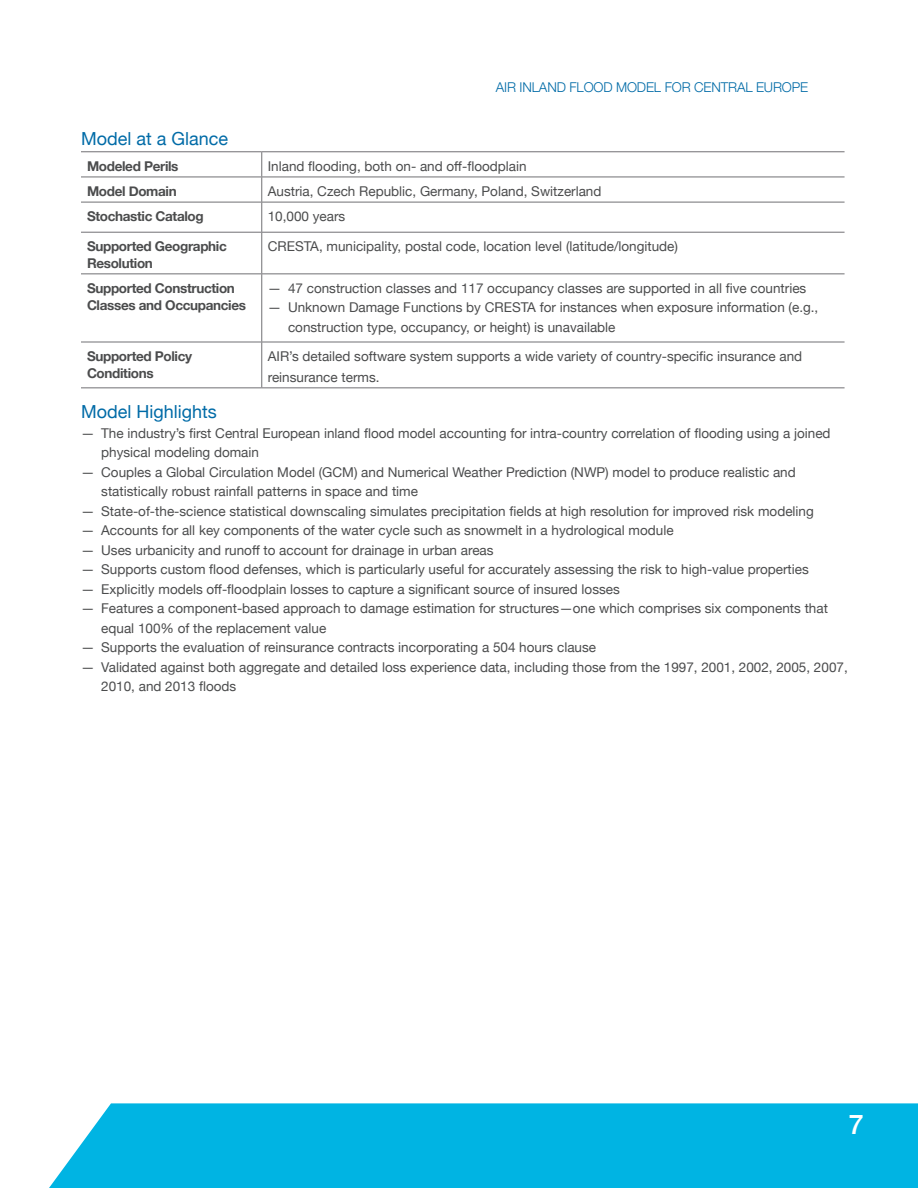
<style>
.page{position:relative;width:918px;height:1188px;background:#fff}
.page>*{position:absolute;margin:0;border:0;box-sizing:border-box;transform-origin:0 0}
.t1{font:500 27px "Helvetica Neue";color:#fff}
.t2{font:18px "Helvetica Neue";color:#006ba7}
.t3{font:13.5px/19.5px "Helvetica Neue";color:#4b4c4d}
.t4{font:700 13.5px/16.5px "Helvetica Neue";letter-spacing:-.025em;color:#4b4c4d}
.t5{font:300 13.5px "Helvetica Neue";letter-spacing:-.01em;color:#006ba7}
</style>
<div class="page">
<div style="left:49px;top:1103px;width:869px;height:85px;background:#00b4e3"></div>
<hr style="left:81px;top:151px;width:181px;height:1px;background:#717074">
<hr style="left:262px;top:151px;width:583px;height:1px;background:#717074">
<hr style="left:81px;top:177px;width:181px;height:1px;background:#717074">
<hr style="left:262px;top:177px;width:583px;height:1px;background:#717074">
<svg style="left:261px;top:152px;width:1px;height:50px"></svg>
<hr style="left:81px;top:202px;width:181px;height:1px;background:#717074">
<hr style="left:262px;top:202px;width:583px;height:1px;background:#717074">
<hr style="left:261px;top:202px;width:1px;height:30px;background:#717074">
<hr style="left:81px;top:232px;width:181px;height:1px;background:#717074">
<hr style="left:262px;top:232px;width:583px;height:1px;background:#717074">
<hr style="left:261px;top:233px;width:1px;height:40px;background:#717074">
<hr style="left:81px;top:273px;width:181px;height:1px;background:#717074">
<hr style="left:262px;top:273px;width:583px;height:1px;background:#717074">
<hr style="left:261px;top:274px;width:1px;height:68px;background:#717074">
<hr style="left:81px;top:342px;width:181px;height:1px;background:#717074">
<hr style="left:262px;top:342px;width:583px;height:1px;background:#717074">
<hr style="left:261px;top:342px;width:1px;height:45px;background:#717074">
<hr style="left:81px;top:387px;width:181px;height:1px;background:#717074">
<hr style="left:262px;top:387px;width:583px;height:1px;background:#717074">
<p class="t5" style="left:496px;top:77px;width:314px">AIR INLAND FLOOD MODEL FOR CENTRAL EUROPE</p>
<h2 class="t2" style="left:81px;top:126px;width:149px">Model at a Glance</h2>
<p class="t4" style="left:87px;top:158px;width:93px">Modeled Perils</p>
<p class="t3" style="left:268px;top:157px;width:260px">Inland flooding, both on- and off-floodplain</p>
<p class="t4" style="left:87px;top:183px;width:91px">Model Domain</p>
<p class="t3" style="left:268px;top:182px;width:335px">Austria, Czech Republic, Germany, Poland, Switzerland</p>
<p class="t4" style="left:87px;top:209px;width:118px">Stochastic Catalog</p>
<p class="t3" style="left:268px;top:207px;width:79px">10,000 years</p>
<p class="t4" style="left:87px;top:239px;width:141px">Supported Geographic<br>Resolution</p>
<p class="t3" style="left:268px;top:237px;width:412px">CRESTA, municipality, postal code, location level (latitude/longitude)</p>
<p class="t4" style="left:87px;top:280px;width:161px">Supported Construction<br>Classes and Occupancies</p>
<p class="t3" style="left:268px;top:279px;width:540px">— 47 construction classes and 117 occupancy classes are supported in all five countries</p>
<p class="t3" style="left:288px;top:298px;width:532px;text-indent:-20px">— Unknown Damage Functions by CRESTA for instances when exposure information (e.g., construction type, occupancy, or height) is unavailable</p>
<p class="t4" style="left:87px;top:348px;width:107px">Supported Policy<br>Conditions</p>
<p class="t3" style="left:268px;top:346px;width:536px;line-height:21px">AIR’s detailed software system supports a wide variety of country-specific insurance and reinsurance terms.</p>
<h2 class="t2" style="left:81px;top:399px;width:137px">Model Highlights</h2>
<p class="t3" style="left:101px;top:424px;width:731px;text-indent:-20px">— The industry’s first Central European inland flood model accounting for intra-country correlation of flooding using a joined physical modeling domain</p>
<p class="t3" style="left:101px;top:463px;width:696px;text-indent:-20px">— Couples a Global Circulation Model (GCM) and Numerical Weather Prediction (NWP) model to produce realistic and statistically robust rainfall patterns in space and time</p>
<p class="t3" style="left:81px;top:502px;width:734px">— State-of-the-science statistical downscaling simulates precipitation fields at high resolution for improved risk modeling</p>
<p class="t3" style="left:81px;top:521px;width:594px">— Accounts for all key components of the water cycle such as snowmelt in a hydrological module</p>
<p class="t3" style="left:81px;top:541px;width:414px">— Uses urbanicity and runoff to account for drainage in urban areas</p>
<p class="t3" style="left:81px;top:560px;width:729px">— Supports custom flood defenses, which is particularly useful for accurately assessing the risk to high-value properties</p>
<p class="t3" style="left:81px;top:580px;width:540px">— Explicitly models off-floodplain losses to capture a significant source of insured losses</p>
<p class="t3" style="left:101px;top:599px;width:728px;text-indent:-20px">— Features a component-based approach to damage estimation for structures—one which comprises six components that equal 100% of the replacement value</p>
<p class="t3" style="left:81px;top:638px;width:517px">— Supports the evaluation of reinsurance contracts incorporating a 504 hours clause</p>
<p class="t3" style="left:101px;top:658px;width:748px;text-indent:-20px">— Validated against both aggregate and detailed loss experience data, including those from the 1997, 2001, 2002, 2005, 2007,<br>2010, and 2013 floods</p>
<h1 class="t1" style="left:849px;top:1102px;width:17px">7</h1>
</div>
